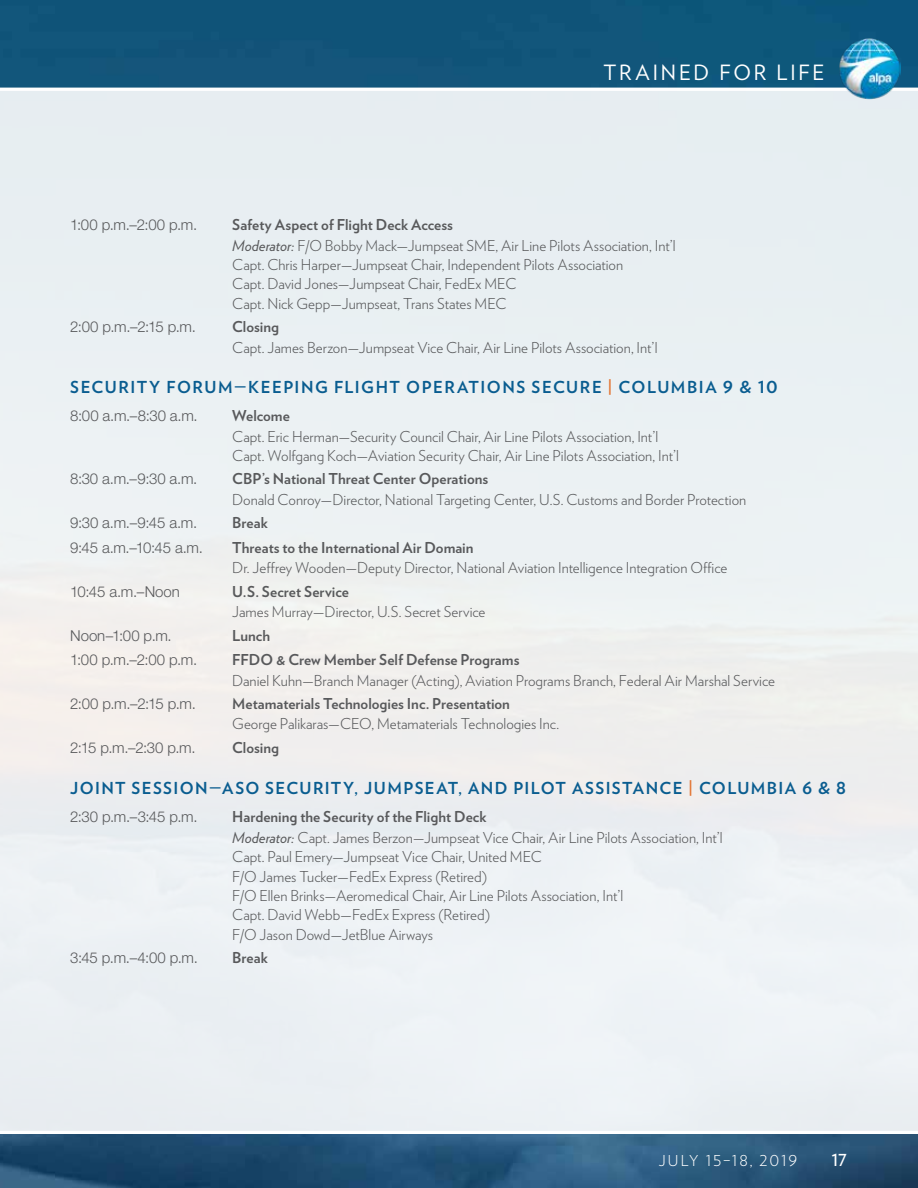
<style>
.page{position:relative;width:918px;height:1188px;background:#fff}
.page>*{position:absolute;margin:0;border:0;box-sizing:border-box;transform-origin:0 0}
.t1{font:21px "Verlag";letter-spacing:.135em;color:#fff}
.t2{font:700 16.5px "Verlag";letter-spacing:.085em;color:#0a5d90}
.t3{font:300 15px/19.6px "Verlag";color:#58595b}
.t4{font:300 15px "Helvetica Neue LT Std";color:#58595b}
.t5{font:700 15px "Verlag";color:#58595b}
.t6{font:300 15px "Verlag";letter-spacing:.11em;color:#fff}
.s1{font-weight:700}
.s2{font-weight:400;font-style:italic}
.s3{color:#e2722e}
</style>
<div class="page">
<img style="left:0;top:0;width:918px;height:1188px">
<div style="left:0;top:88px;width:918px;height:1046px;background:#ecf0f2"></div>
<img style="left:838px;top:38px;width:62px;height:62px">
<h1 class="t1" style="left:604px;top:57px;width:222px">TRAINED FOR LIFE</h1>
<p class="t4" style="left:70px;top:216px;width:129px">1:00 p.m.–2:00 p.m.</p>
<p class="t3" style="left:232px;top:214px;width:445px"><span class="s1">Safety Aspect of Flight Deck Access<br></span><span class="s2">Moderator:</span> F/O Bobby Mack—Jumpseat SME, Air Line Pilots Association, Int’l Capt. Chris Harper—Jumpseat Chair, Independent Pilots Association<br>Capt. David Jones—Jumpseat Chair, FedEx MEC<br>Capt. Nick Gepp—Jumpseat, Trans States MEC</p>
<p class="t4" style="left:70px;top:318px;width:127px">2:00 p.m.–2:15 p.m.</p>
<p class="t5" style="left:232px;top:315px;width:48px">Closing</p>
<p class="t3" style="left:232px;top:337px;width:427px">Capt. James Berzon—Jumpseat Vice Chair, Air Line Pilots Association, Int’l</p>
<p class="t2" style="left:70px;top:374px;width:709px">SECURITY FORUM—KEEPING FLIGHT OPERATIONS SECURE <span class="s3">|</span> COLUMBIA 9 &amp; 10</p>
<p class="t4" style="left:70px;top:407px;width:129px">8:00 a.m.–8:30 a.m.</p>
<p class="t5" style="left:232px;top:404px;width:59px">Welcome</p>
<p class="t3" style="left:232px;top:426px;width:448px">Capt. Eric Herman—Security Council Chair, Air Line Pilots Association, Int’l<br>Capt. Wolfgang Koch—Aviation Security Chair, Air Line Pilots Association, Int’l</p>
<p class="t4" style="left:70px;top:470px;width:129px">8:30 a.m.–9:30 a.m.</p>
<p class="t5" style="left:232px;top:467px;width:258px">CBP’s National Threat Center Operations</p>
<p class="t3" style="left:232px;top:489px;width:516px">Donald Conroy—Director, National Targeting Center, U.S. Customs and Border Protection</p>
<p class="t4" style="left:70px;top:514px;width:129px">9:30 a.m.–9:45 a.m.</p>
<p class="t5" style="left:232px;top:511px;width:37px">Break</p>
<p class="t4" style="left:70px;top:538px;width:134px">9:45 a.m.–10:45 a.m.</p>
<p class="t5" style="left:232px;top:536px;width:243px">Threats to the International Air Domain</p>
<p class="t3" style="left:232px;top:557px;width:497px">Dr. Jeffrey Wooden—Deputy Director, National Aviation Intelligence Integration Office</p>
<p class="t4" style="left:70px;top:582px;width:111px">10:45 a.m.–Noon</p>
<p class="t5" style="left:232px;top:580px;width:118px">U.S. Secret Service</p>
<p class="t3" style="left:232px;top:601px;width:255px">James Murray—Director, U.S. Secret Service</p>
<p class="t4" style="left:70px;top:626px;width:103px">Noon–1:00 p.m.</p>
<p class="t5" style="left:232px;top:623px;width:39px">Lunch</p>
<p class="t4" style="left:70px;top:651px;width:129px">1:00 p.m.–2:00 p.m.</p>
<p class="t5" style="left:232px;top:648px;width:289px">FFDO &amp; Crew Member Self Defense Programs</p>
<p class="t3" style="left:232px;top:670px;width:544px">Daniel Kuhn—Branch Manager (Acting), Aviation Programs Branch, Federal Air Marshal Service</p>
<p class="t4" style="left:70px;top:694px;width:127px">2:00 p.m.–2:15 p.m.</p>
<p class="t5" style="left:232px;top:692px;width:279px">Metamaterials Technologies Inc. Presentation</p>
<p class="t3" style="left:232px;top:713px;width:329px">George Palikaras—CEO, Metamaterials Technologies Inc.</p>
<p class="t4" style="left:70px;top:738px;width:127px">2:15 p.m.–2:30 p.m.</p>
<p class="t5" style="left:232px;top:736px;width:48px">Closing</p>
<p class="t2" style="left:70px;top:775px;width:777px">JOINT SESSION—ASO SECURITY, JUMPSEAT, AND PILOT ASSISTANCE <span class="s3">|</span> COLUMBIA 6 &amp; 8</p>
<p class="t4" style="left:70px;top:808px;width:129px">2:30 p.m.–3:45 p.m.</p>
<p class="t3" style="left:232px;top:806px;width:492px"><span class="s1">Hardening the Security of the Flight Deck<br></span><span class="s2">Moderator:</span> Capt. James Berzon—Jumpseat Vice Chair, Air Line Pilots Association, Int’l Capt. Paul Emery—Jumpseat Vice Chair, United MEC<br>F/O James Tucker—FedEx Express (Retired)<br>F/O Ellen Brinks—Aeromedical Chair, Air Line Pilots Association, Int’l<br>Capt. David Webb—FedEx Express (Retired)<br>F/O Jason Dowd—JetBlue Airways</p>
<p class="t4" style="left:70px;top:949px;width:129px">3:45 p.m.–4:00 p.m.</p>
<p class="t5" style="left:232px;top:946px;width:37px">Break</p>
<p class="t6" style="left:659px;top:1150px;width:140px">JULY 15–18, 2019</p>
<h1 class="t1" style="left:831px;top:1143px;width:17px">17</h1>
</div>
